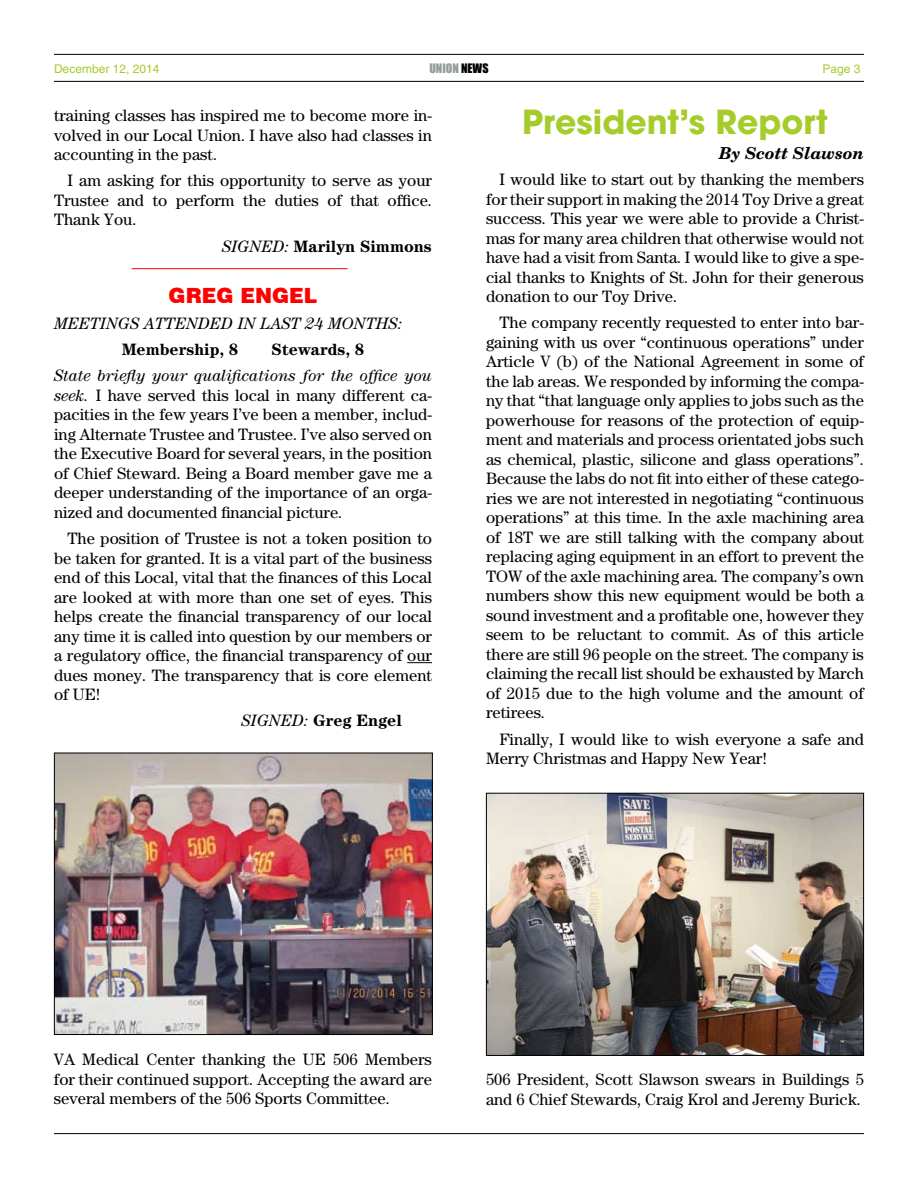
<style>
.page{position:relative;width:918px;height:1188px;background:#fff}
.page>*{position:absolute;margin:0;border:0;box-sizing:border-box;transform-origin:0 0}
.t1{font:700 33px "Avant Garde";color:#a6cc2b}
.t2{font:900 21px "Swiss 721 BT";color:#f00}
.t3{font:16.5px/19.5px "Century";color:#000;text-align:justify}
.t4{font:700 16.5px "Century";color:#000}
.t5{font:italic 16.5px "Century";color:#000}
.t6{font:italic 700 16.5px "New Century Schlbk";color:#000}
.t7{font:12px "Helvetica";color:#a6cc2b}
.t8{font:12px "Impact";color:#959c9d}
.s1{color:#000}
.s2{font-weight:400;font-style:italic}
.s3{font-style:italic}
</style>
<div class="page">
<hr style="left:54px;top:81px;width:810px;height:1px;background:#000">
<hr style="left:54px;top:54px;width:810px;height:1px;background:#000">
<hr style="left:54px;top:1133px;width:810px;height:1px;background:#000">
<svg style="left:407px;top:662px;width:25px;height:1px"></svg>
<img style="left:56px;top:755px;width:375px;height:278px">
<div style="left:54px;top:753px;width:379px;height:282px;border:1px solid #000"></div>
<hr style="left:132px;top:268px;width:216px;height:1px;background:#f00">
<img style="left:488px;top:795px;width:374px;height:259px">
<div style="left:486px;top:793px;width:378px;height:263px;border:1px solid #000"></div>
<p class="t7" style="left:54px;top:62px;width:107px">December 12, 2014</p>
<p class="t8" style="left:429px;top:59px;width:61px">UNION <span class="s1">NEWS</span></p>
<p class="t7" style="left:823px;top:62px;width:40px">Page 3</p>
<p class="t3" style="left:54px;top:105px;width:380px">training classes has inspired me to become more in&shy;volved in our Local Union. I have also had classes in accounting in the past.</p>
<p class="t3" style="left:54px;top:171px;width:380px;text-indent:13px">I am asking for this opportunity to serve as your Trustee and to perform the duties of that office.<br>Thank You.</p>
<p class="t4" style="left:222px;top:236px;width:211px"><span class="s2">SIGNED:</span> Marilyn Simmons</p>
<p class="t2" style="left:169px;top:282px;width:150px">GREG ENGEL</p>
<p class="t5" style="left:54px;top:314px;width:350px">MEETINGS ATTENDED IN LAST 24 MONTHS:</p>
<p class="t4" style="left:122px;top:340px;width:118px">Membership, 8</p>
<p class="t4" style="left:271px;top:340px;width:94px">Stewards, 8</p>
<p class="t3" style="left:54px;top:366px;width:380px"><span class="s3">State briefly your qualifications for the office you seek.</span> I have served this local in many different ca&shy;pacities in the few years I’ve been a member, includ&shy;ing Alternate Trustee and Trustee. I’ve also served on the Executive Board for several years, in the position of Chief Steward. Being a Board member gave me a deeper understanding of the importance of an orga&shy;nized and documented financial picture.</p>
<p class="t3" style="left:54px;top:528px;width:380px;text-indent:13px">The position of Trustee is not a token position to be taken for granted. It is a vital part of the business end of this Local, vital that the finances of this Local are looked at with more than one set of eyes. This helps create the financial transparency of our local any time it is called into question by our members or a regulatory office, the financial transparency of our dues money. The transparency that is core element of UE!</p>
<p class="t4" style="left:241px;top:711px;width:162px"><span class="s2">SIGNED:</span> Greg Engel</p>
<h1 class="t1" style="left:522px;top:100px;width:307px">President’s Report</h1>
<p class="t6" style="left:719px;top:142px;width:146px">By Scott Slawson</p>
<p class="t3" style="left:486px;top:169px;width:380px;text-indent:13px">I would like to start out by thanking the members for their support in making the 2014 Toy Drive a great success. This year we were able to provide a Christ&shy;mas for many area children that otherwise would not have had a visit from Santa. I would like to give a spe&shy;cial thanks to Knights of St. John for their generous donation to our Toy Drive.</p>
<p class="t3" style="left:486px;top:313px;width:380px;text-indent:13px">The company recently requested to enter into bar&shy;gaining with us over “continuous operations” under Article V (b) of the National Agreement in some of the lab areas. We responded by informing the compa&shy;ny that “that language only applies to jobs such as the powerhouse for reasons of the protection of equip&shy;ment and materials and process orientated jobs such as chemical, plastic, silicone and glass operations”.<br>Because the labs do not fit into either of these catego&shy;ries we are not interested in negotiating “continuous operations” at this time. In the axle machining area of 18T we are still talking with the company about replacing aging equipment in an effort to prevent the TOW of the axle machining area. The company’s own numbers show this new equipment would be both a sound investment and a profitable one, however they seem to be reluctant to commit. As of this article there are still 96 people on the street. The company is claiming the recall list should be exhausted by March of 2015 due to the high volume and the amount of retirees.</p>
<p class="t3" style="left:486px;top:729px;width:380px;text-indent:13px">Finally, I would like to wish everyone a safe and<br>Merry Christmas and Happy New Year!</p>
<p class="t3" style="left:54px;top:1050px;width:379px">VA Medical Center thanking the UE 506 Members for their continued support. Accepting the award are several members of the 506 Sports Committee.</p>
<p class="t3" style="left:486px;top:1070px;width:379px">506 President, Scott Slawson swears in Buildings 5 and 6 Chief Stewards, Craig Krol and Jeremy Burick.</p>
</div>
